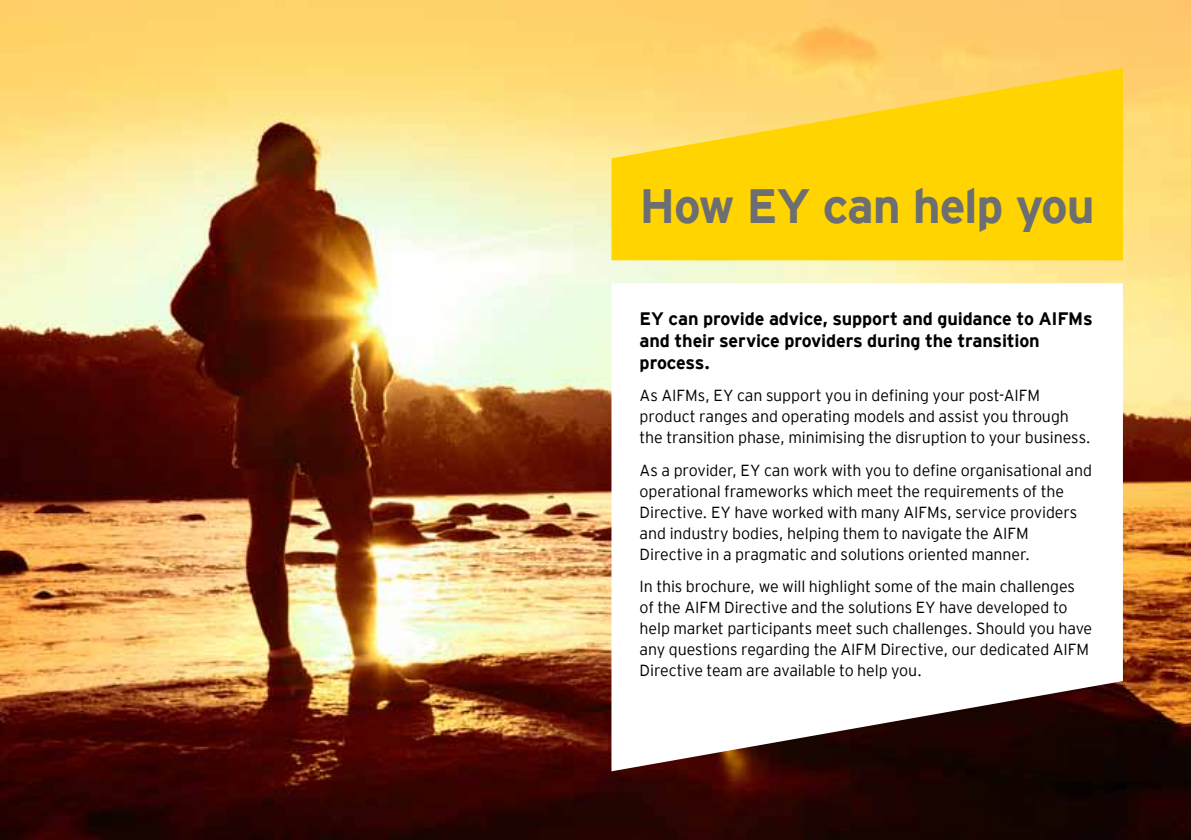
<style>
.page{position:relative;width:1191px;height:840px;background:#fff}
.page>*{position:absolute;margin:0;border:0;box-sizing:border-box;transform-origin:0 0}
.t1{font:700 48px "EY Interstate";letter-spacing:-.025em;color:#6d6e71}
.t2{font:700 18px/22px "EY Interstate";letter-spacing:-.01em;color:#000}
.t3{font:300 16px/21px "EY Interstate";letter-spacing:-.01em;color:#000}
</style>
<div class="page">
<img style="left:0;top:0;width:1191px;height:839px">
<svg style="left:611px;top:68px;width:512px;height:125px;background:#fed52d"></svg>
<svg style="left:611px;top:193px;width:512px;height:577px"></svg>
<h1 class="t1" style="left:639px;top:171px;width:456px">How EY can help you</h1>
<p class="t2" style="left:639px;top:306px;width:454px">EY can provide advice, support and guidance to AIFMs and their service providers during the transition process.</p>
<p class="t3" style="left:639px;top:384px;width:453px">As AIFMs, EY can support you in defining your post-AIFM product ranges and operating models and assist you through the transition phase, minimising the disruption to your business.</p>
<p class="t3" style="left:639px;top:458px;width:454px">As a provider, EY can work with you to define organisational and operational frameworks which meet the requirements of the Directive. EY have worked with many AIFMs, service providers and industry bodies, helping them to navigate the AIFM Directive in a pragmatic and solutions oriented manner.</p>
<p class="t3" style="left:639px;top:574px;width:454px">In this brochure, we will highlight some of the main challenges of the AIFM Directive and the solutions EY have developed to help market participants meet such challenges. Should you have any questions regarding the AIFM Directive, our dedicated AIFM Directive team are available to help you.</p>
</div>
